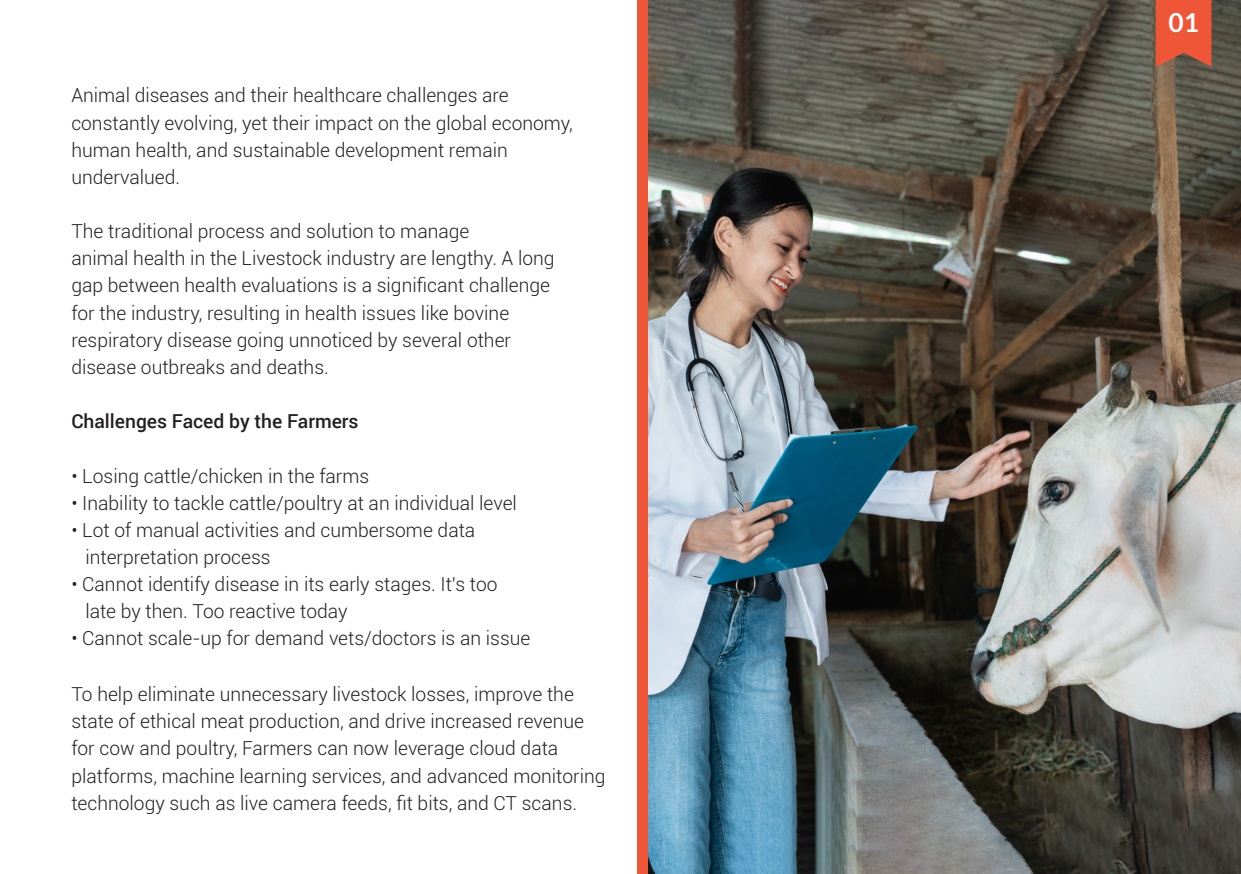
<style>
.page{position:relative;width:1241px;height:874px;background:#fff}
.page>*{position:absolute;margin:0;border:0;box-sizing:border-box;transform-origin:0 0}
.t1{font:700 26.25px "Lato";color:#fff}
.t2{font:300 19.25px/27.1px "Roboto";color:#231f20}
.t3{font:500 19.25px "Roboto";color:#231f20}
</style>
<div class="page">
<img style="left:648px;top:0;width:592px;height:873px">
<svg style="left:1155px;top:0;width:56px;height:67px;background:#dd5539"></svg>
<p class="t2" style="left:71px;top:81px;width:503px">Animal diseases and their healthcare challenges are constantly evolving, yet their impact on the global economy, human health, and sustainable development remain undervalued.</p>
<p class="t2" style="left:71px;top:217px;width:485px">The traditional process and solution to manage<br>animal health in the Livestock industry are lengthy. A long gap between health evaluations is a significant challenge for the industry, resulting in health issues like bovine respiratory disease going unnoticed by several other disease outbreaks and deaths.</p>
<p class="t3" style="left:71px;top:407px;width:289px">Challenges Faced by the Farmers</p>
<p class="t2" style="left:71px;top:461px;width:299px">• Losing cattle/chicken in the farms</p>
<p class="t2" style="left:71px;top:488px;width:447px">• Inability to tackle cattle/poultry at an individual level</p>
<p class="t2" style="left:85px;top:515px;width:391px;text-indent:-14px">• Lot of manual activities and cumbersome data interpretation process</p>
<p class="t2" style="left:85px;top:569px;width:413px;text-indent:-14px">• Cannot identify disease in its early stages. It's too late by then. Too reactive today</p>
<p class="t2" style="left:71px;top:624px;width:460px">• Cannot scale-up for demand vets/doctors is an issue</p>
<p class="t2" style="left:71px;top:679px;width:535px">To help eliminate unnecessary livestock losses, improve the state of ethical meat production, and drive increased revenue for cow and poultry, Farmers can now leverage cloud data platforms, machine learning services, and advanced monitoring technology such as live camera feeds, fit bits, and CT scans.</p>
<h1 class="t1" style="left:1168px;top:8px;width:32px">01</h1>
</div>
